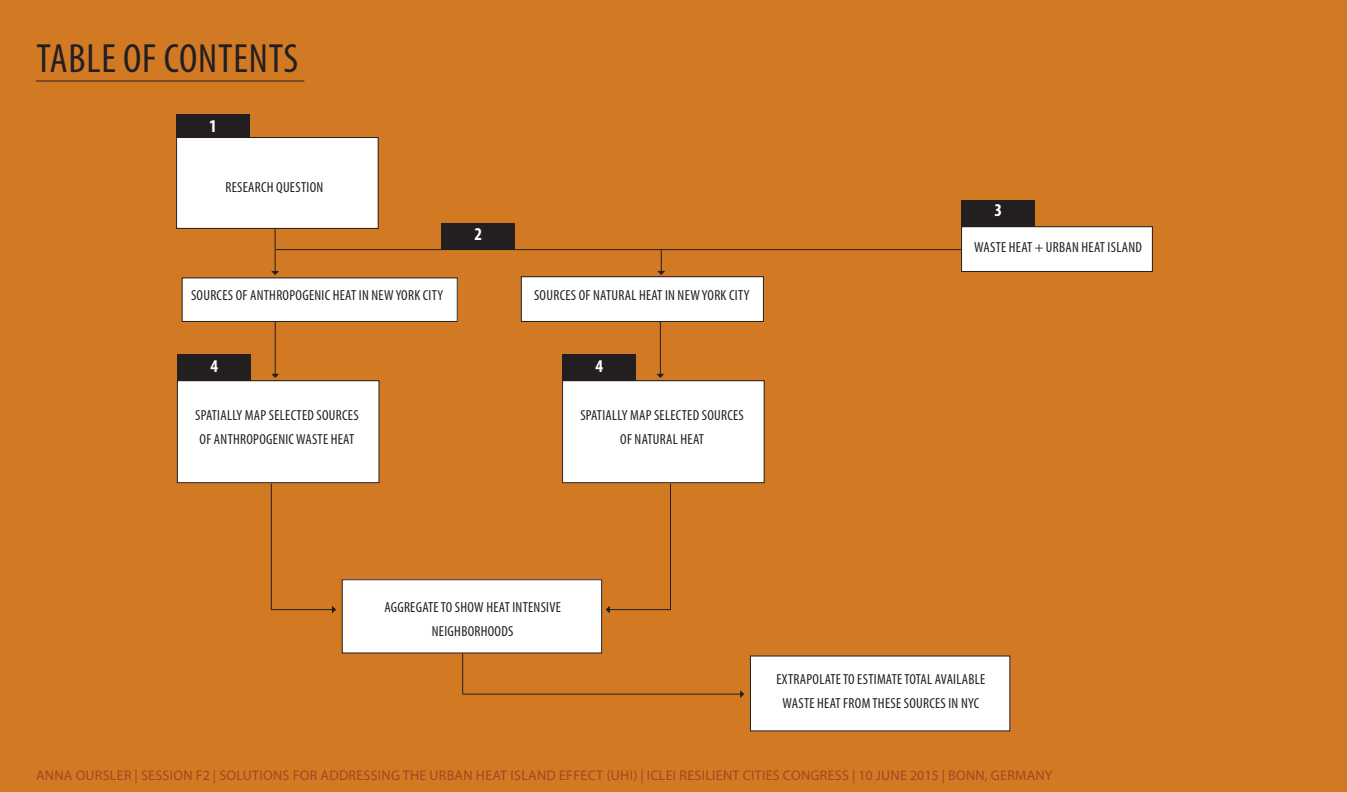
<style>
.page{position:relative;width:1347px;height:792px;background:#fff}
.page>*{position:absolute;margin:0;border:0;box-sizing:border-box;transform-origin:0 0}
.t1{font:condensed 41px "Myriad Pro";letter-spacing:.02em;color:#231f20}
.t2{font:700 condensed 18px "Myriad Pro";color:#fff}
.t3{font:condensed 14.6px/24px "Myriad Pro";letter-spacing:.02em;color:#231f20;text-align:center}
.t4{font:14px "Myriad Pro";letter-spacing:.02em;color:#ab4324}
</style>
<div class="page">
<div style="left:0;top:0;width:1346px;height:792px;background:#d27923"></div>
<div style="left:176px;top:138px;width:202px;height:90px;background:#fff"></div>
<div style="left:176px;top:137px;width:202px;height:92px;border:1px solid #231f20"></div>
<div style="left:177px;top:381px;width:202px;height:102px;background:#fff"></div>
<div style="left:177px;top:381px;width:202px;height:102px;border:1px solid #231f20"></div>
<div style="left:521px;top:277px;width:242px;height:44px;background:#fff"></div>
<div style="left:521px;top:277px;width:242px;height:45px;border:1px solid #231f20"></div>
<div style="left:750px;top:656px;width:259px;height:75px;background:#fff"></div>
<hr style="left:274px;top:228px;width:2px;height:43px;background:#231f20">
<svg style="left:271px;top:249px;width:394px;height:26px"></svg>
<hr style="left:462px;top:653px;width:1px;height:41px;background:#231f20">
<div style="left:182px;top:278px;width:275px;height:43px;background:#fff"></div>
<div style="left:182px;top:278px;width:275px;height:44px;border:1px solid #231f20"></div>
<hr style="left:275px;top:322px;width:1px;height:52px;background:#231f20">
<svg style="left:271px;top:374px;width:8px;height:4px"></svg>
<div style="left:342px;top:580px;width:259px;height:73px;background:#fff"></div>
<div style="left:176px;top:114px;width:73px;height:23px;background:#231f20"></div>
<hr style="left:36px;top:81px;width:268px;height:1px;background:#231f20">
<hr style="left:462px;top:694px;width:278px;height:1px;background:#231f20">
<svg style="left:740px;top:690px;width:4px;height:8px"></svg>
<div style="left:442px;top:223px;width:73px;height:27px;background:#231f20"></div>
<hr style="left:660px;top:249px;width:305px;height:1px;background:#231f20">
<div style="left:961px;top:200px;width:73px;height:27px;background:#231f20"></div>
<div style="left:961px;top:227px;width:191px;height:44px;background:#fff"></div>
<div style="left:961px;top:227px;width:191px;height:45px;border:1px solid #231f20"></div>
<div style="left:178px;top:354px;width:73px;height:26px;background:#231f20"></div>
<div style="left:562px;top:381px;width:202px;height:102px;background:#fff"></div>
<div style="left:562px;top:381px;width:202px;height:102px;border:1px solid #231f20"></div>
<hr style="left:660px;top:322px;width:1px;height:52px;background:#231f20">
<svg style="left:657px;top:374px;width:7px;height:4px"></svg>
<svg style="left:270px;top:483px;width:66px;height:131px"></svg>
<svg style="left:605px;top:483px;width:66px;height:131px"></svg>
<div style="left:563px;top:354px;width:73px;height:26px;background:#231f20"></div>
<h1 class="t1" style="left:36px;top:34px;width:263px">TABLE OF CONTENTS</h1>
<p class="t2" style="left:209px;top:115px;width:9px">1</p>
<p class="t3" style="left:225px;top:175px;width:99px">RESEARCH QUESTION</p>
<p class="t2" style="left:474px;top:223px;width:9px">2</p>
<p class="t3" style="left:191px;top:283px;width:254px">SOURCES OF ANTHROPOGENIC HEAT IN NEW YORK CITY</p>
<p class="t3" style="left:534px;top:283px;width:217px">SOURCES OF NATURAL HEAT IN NEW YORK CITY</p>
<p class="t2" style="left:210px;top:355px;width:9px">4</p>
<p class="t3" style="left:195px;top:403px;width:165px">SPATIALLY MAP SELECTED SOURCES<br>OF ANTHROPOGENIC WASTE HEAT</p>
<p class="t2" style="left:595px;top:355px;width:9px">4</p>
<p class="t3" style="left:580px;top:403px;width:165px">SPATIALLY MAP SELECTED SOURCES<br>OF NATURAL HEAT</p>
<p class="t2" style="left:994px;top:199px;width:9px">3</p>
<p class="t3" style="left:974px;top:235px;width:169px">WASTE HEAT + URBAN HEAT ISLAND</p>
<p class="t3" style="left:384px;top:595px;width:178px">AGGREGATE TO SHOW HEAT INTENSIVE<br>NEIGHBORHOODS</p>
<p class="t3" style="left:776px;top:667px;width:210px">EXTRAPOLATE TO ESTIMATE TOTAL AVAILABLE<br>WASTE HEAT FROM THESE SOURCES IN NYC</p>
<p class="t4" style="left:36px;top:767px;width:1018px">ANNA OURSLER | SESSION F2 | SOLUTIONS FOR ADDRESSING THE URBAN HEAT ISLAND EFFECT (UHI) | ICLEI RESILIENT CITIES CONGRESS | 10 JUNE 2015 | BONN, GERMANY</p>
</div>
